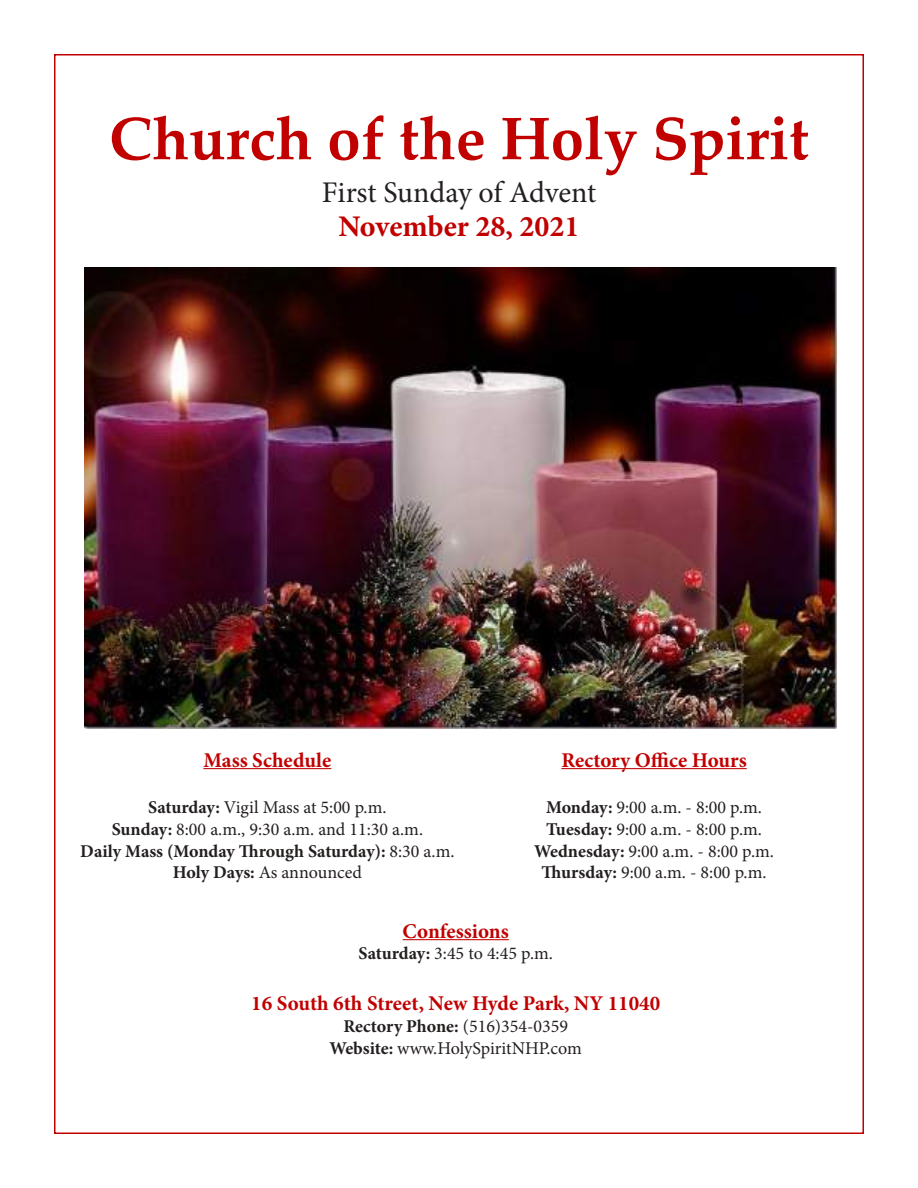
<style>
.page{position:relative;width:918px;height:1188px;background:#fff}
.page>*{position:absolute;margin:0;border:0;box-sizing:border-box;transform-origin:0 0}
.t1{font:700 60px "Palatino Linotype";color:#c10000}
.t2{font:30px "Minion Pro";letter-spacing:-.005em;color:#241f1f}
.t3{font:700 30px "Minion Pro";letter-spacing:-.005em;color:#c10000}
.t4{font:700 21px "Minion Pro";color:#c10000}
.t5{font:18px/21.6px "Minion Pro";color:#241f1f;text-align:center}
.s1{font-weight:700}
</style>
<div class="page">
<hr style="left:203px;top:768px;width:128px;height:1px;background:#c10000">
<hr style="left:561px;top:768px;width:186px;height:1px;background:#c10000">
<hr style="left:403px;top:939px;width:106px;height:1px;background:#c10000">
<img style="left:84px;top:268px;width:753px;height:460px">
<h1 class="t1" style="left:109px;top:96px;width:701px">Church of the Holy Spirit</h1>
<h2 class="t2" style="left:322px;top:172px;width:276px">First Sunday of Advent</h2>
<h2 class="t3" style="left:338px;top:206px;width:243px">November 28, 2021</h2>
<p class="t4" style="left:203px;top:745px;width:130px">Mass Schedule</p>
<p class="t5" style="left:80px;top:797px;width:376px"><span class="s1">Saturday:</span> Vigil Mass at 5:00 p.m.<br><span class="s1">Sunday:</span> 8:00 a.m., 9:30 a.m. and 11:30 a.m.<br><span class="s1">Daily Mass (Monday Through Saturday):</span> 8:30 a.m.<br><span class="s1">Holy Days:</span> As announced</p>
<p class="t4" style="left:561px;top:745px;width:187px">Rectory Office Hours</p>
<p class="t5" style="left:534px;top:797px;width:241px"><span class="s1">Monday:</span> 9:00 a.m. - 8:00 p.m.<br><span class="s1">Tuesday:</span> 9:00 a.m. - 8:00 p.m.<br><span class="s1">Wednesday:</span> 9:00 a.m. - 8:00 p.m.<br><span class="s1">Thursday:</span> 9:00 a.m. - 8:00 p.m.</p>
<p class="t4" style="left:403px;top:916px;width:108px">Confessions</p>
<p class="t5" style="left:359px;top:943px;width:196px"><span class="s1">Saturday:</span> 3:45 to 4:45 p.m.</p>
<p class="t4" style="left:251px;top:989px;width:411px">16 South 6th Street, New Hyde Park, NY 11040</p>
<p class="t5" style="left:330px;top:1016px;width:254px"><span class="s1">Rectory Phone:</span> (516)354-0359<br><span class="s1">Website:</span> www.HolySpiritNHP.com</p>
</div>
